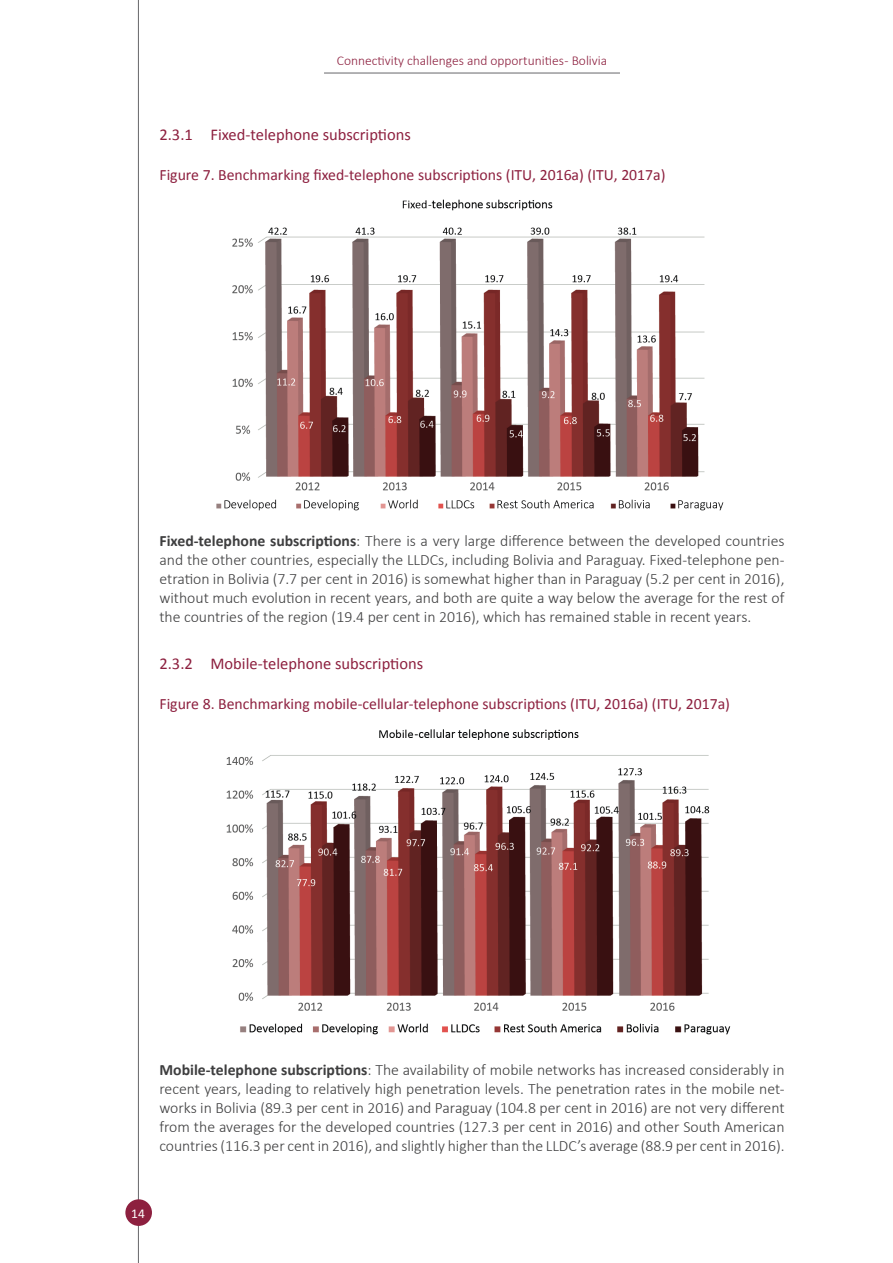
<style>
.page{position:relative;width:893px;height:1263px;background:#fff}
.page>*{position:absolute;margin:0;border:0;box-sizing:border-box;transform-origin:0 0}
.Heading_3{font:16.5px "Calibri";color:#8d203f}
.t1{font:300 15.75px/18.9px "Calibri";color:#3e3e3f;text-align:justify}
.Figure_title{font:15.75px "Calibri";color:#8d203f}
.t2{font:300 13.5px "Calibri";color:#8d203f}
.t3{font:13.5px "Calibri";color:#fff}
.s1{font-weight:700}
</style>
<div class="page">
<hr style="left:138px;top:0;width:1px;height:1263px;background:#67676a">
<div style="left:125px;top:1199px;width:27px;height:27px;background:#8d203f;border-radius:50%"></div>
<hr style="left:324px;top:73px;width:296px;height:1px;background:#67676a">
<img style="left:216px;top:199px;width:508px;height:312px">
<img style="left:226px;top:729px;width:505px;height:306px">
<p class="t2" style="left:337px;top:52px;width:272px">Connectivity challenges and opportunities - Bolivia</p>
<h3 class="Heading_3" style="left:159px;top:123px;width:253px">2.3.1 Fixed-telephone subscriptions</h3>
<p class="Figure_title" style="left:159px;top:164px;width:508px">Figure 7. Benchmarking fixed-telephone subscriptions (ITU, 2016a) (ITU, 2017a)</p>
<p class="t1" style="left:159px;top:532px;width:627px"><span class="s1">Fixed-telephone subscriptions</span>: There is a very large difference between the developed countries and the other countries, especially the LLDCs, including Bolivia and Paraguay. Fixed-telephone pen&shy;etration in Bolivia (7.7 per cent in 2016) is somewhat higher than in Paraguay (5.2 per cent in 2016), without much evolution in recent years, and both are quite a way below the average for the rest of the countries of the region (19.4 per cent in 2016), which has remained stable in recent years.</p>
<h3 class="Heading_3" style="left:159px;top:652px;width:265px">2.3.2 Mobile-telephone subscriptions</h3>
<p class="Figure_title" style="left:159px;top:693px;width:572px">Figure 8. Benchmarking mobile-cellular-telephone subscriptions (ITU, 2016a) (ITU, 2017a)</p>
<p class="t1" style="left:159px;top:1060px;width:627px"><span class="s1">Mobile-telephone subscriptions</span>: The availability of mobile networks has increased considerably in recent years, leading to relatively high penetration levels. The penetration rates in the mobile net&shy;works in Bolivia (89.3 per cent in 2016) and Paraguay (104.8 per cent in 2016) are not very different from the averages for the developed countries (127.3 per cent in 2016) and other South American countries (116.3 per cent in 2016), and slightly higher than the LLDC’s average (88.9 per cent in 2016).</p>
<p class="t3" style="left:131px;top:1204px;width:15px">14</p>
</div>
